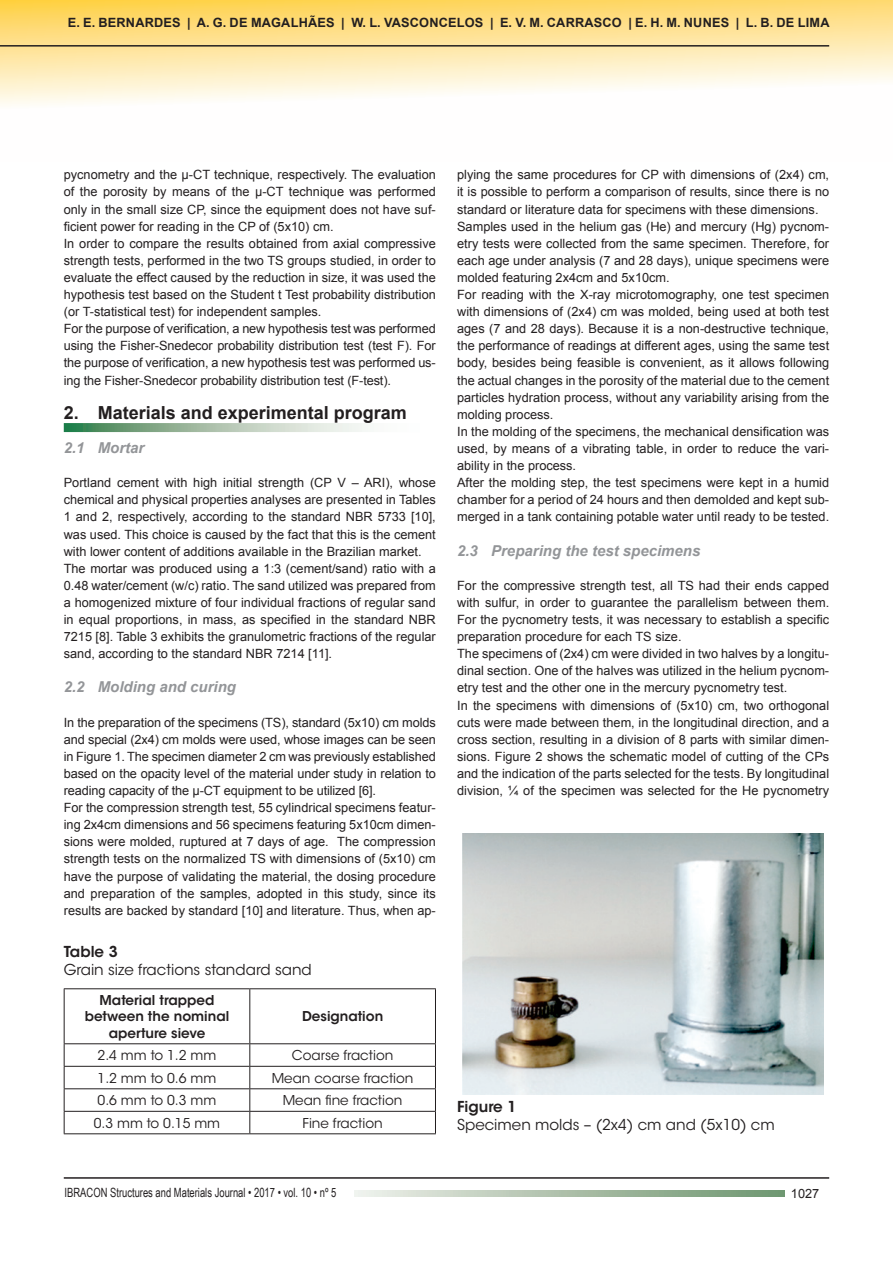
<style>
.page{position:relative;width:893px;height:1263px;background:#fff}
.page>*{position:absolute;margin:0;border:0;box-sizing:border-box;transform-origin:0 0}
.t1{font:700 18px "Arial";color:#231f20}
.t2{font:15px "ITC Avant Garde Std";color:#231f20}
.t3{font:italic 700 15px "Arial";color:#939598}
.t4{font:600 15px "ITC Avant Garde Std";color:#231f20}
.t5{font:13.5px "ITC Avant Garde Std";color:#231f20}
.t6{font:600 13.5px/16.5px "ITC Avant Garde Std";color:#231f20;text-align:center}
.t7{font:12.75px/17.1px "Arial";color:#231f20}
.t8{font:700 12.75px "Arial";letter-spacing:.015em;color:#231f20}
.t9{font:12.75px "Arial Narrow";color:#231f20;scale:.9 1}
</style>
<div class="page">
<svg style="left:0;top:0;width:893px;height:105px"></svg>
<hr style="left:64px;top:1177px;width:765px;height:2px;background:#231f20">
<hr style="left:0;top:45px;width:829px;height:2px;background:#231f20">
<svg style="left:354px;top:1190px;width:431px;height:6px;background:#acc0aa"></svg>
<svg style="left:64px;top:423px;width:299px;height:9px;background:#a2bfa7"></svg>
<hr style="left:64px;top:988px;width:186px;height:1px;background:#231f20">
<hr style="left:64px;top:989px;width:1px;height:54px;background:#231f20">
<hr style="left:250px;top:988px;width:186px;height:1px;background:#231f20">
<hr style="left:249px;top:989px;width:1px;height:54px;background:#231f20">
<hr style="left:435px;top:989px;width:1px;height:54px;background:#231f20">
<hr style="left:64px;top:1043px;width:186px;height:1px;background:#231f20">
<hr style="left:250px;top:1043px;width:186px;height:1px;background:#231f20">
<hr style="left:64px;top:1066px;width:186px;height:1px;background:#231f20">
<hr style="left:250px;top:1066px;width:186px;height:1px;background:#231f20">
<hr style="left:64px;top:1088px;width:186px;height:1px;background:#231f20">
<hr style="left:250px;top:1088px;width:186px;height:1px;background:#231f20">
<hr style="left:64px;top:1111px;width:186px;height:1px;background:#231f20">
<hr style="left:250px;top:1111px;width:186px;height:1px;background:#231f20">
<hr style="left:64px;top:1133px;width:186px;height:1px;background:#231f20">
<hr style="left:250px;top:1133px;width:186px;height:1px;background:#231f20">
<svg style="left:64px;top:1044px;width:1px;height:89px"></svg>
<svg style="left:249px;top:1044px;width:1px;height:89px"></svg>
<svg style="left:435px;top:1044px;width:1px;height:89px"></svg>
<img style="left:462px;top:833px;width:362px;height:261px">
<p class="t8" style="left:68px;top:14px;width:763px">E. E. BERNARDES | A. G. DE MAGALHÃES | W. L. VASCONCELOS | E. V. M. CARRASCO | E. H. M. NUNES | L. B. DE LIMA</p>
<p class="t7" style="left:64px;top:166px;width:374px">pycnometry and the μ-CT technique, respectively. The evaluation of the porosity by means of the μ-CT technique was performed only in the small size CP, since the equipment does not have suf&shy;ficient power for reading in the CP of (5x10) cm.<br>In order to compare the results obtained from axial compressive strength tests, performed in the two TS groups studied, in order to evaluate the effect caused by the reduction in size, it was used the hypothesis test based on the Student t Test probability distribution (or T-statistical test) for independent samples.<br>For the purpose of verification, a new hypothesis test was performed using the Fisher-Snedecor probability distribution test (test F). For the purpose of verification, a new hypothesis test was performed us&shy;ing the Fisher-Snedecor probability distribution test (F-test).</p>
<h1 class="t1" style="left:64px;top:400px;width:345px">2. Materials and experimental program</h1>
<p class="t3" style="left:64px;top:438px;width:82px">2.1 Mortar</p>
<p class="t7" style="left:64px;top:474px;width:374px">Portland cement with high initial strength (CP V – ARI), whose chemical and physical properties analyses are presented in Tables 1 and 2, respectively, according to the standard NBR 5733 [10], was used. This choice is caused by the fact that this is the cement with lower content of additions available in the Brazilian market.<br>The mortar was produced using a 1:3 (cement/sand) ratio with a 0.48 water/cement (w/c) ratio. The sand utilized was prepared from a homogenized mixture of four individual fractions of regular sand in equal proportions, in mass, as specified in the standard NBR 7215 [8]. Table 3 exhibits the granulometric fractions of the regular sand, according to the standard NBR 7214 [11].</p>
<p class="t3" style="left:64px;top:677px;width:174px">2.2 Molding and curing</p>
<p class="t7" style="left:64px;top:714px;width:374px">In the preparation of the specimens (TS), standard (5x10) cm molds and special (2x4) cm molds were used, whose images can be seen in Figure 1. The specimen diameter 2 cm was previously established based on the opacity level of the material under study in relation to reading capacity of the µ-CT equipment to be utilized [6].<br>For the compression strength test, 55 cylindrical specimens featur&shy;ing 2x4cm dimensions and 56 specimens featuring 5x10cm dimen&shy;sions were molded, ruptured at 7 days of age. The compression strength tests on the normalized TS with dimensions of (5x10) cm have the purpose of validating the material, the dosing procedure and preparation of the samples, adopted in this study, since its results are backed by standard [10] and literature. Thus, when ap-</p>
<p class="t4" style="left:64px;top:942px;width:55px">Table 3</p>
<p class="t2" style="left:64px;top:961px;width:250px">Grain size fractions standard sand</p>
<p class="t6" style="left:85px;top:991px;width:146px">Material trapped between the nominal aperture sieve</p>
<p class="t6" style="left:302px;top:1008px;width:83px">Designation</p>
<p class="t5" style="left:98px;top:1047px;width:120px">2.4 mm to 1.2 mm</p>
<p class="t5" style="left:292px;top:1047px;width:103px">Coarse fraction</p>
<p class="t5" style="left:98px;top:1069px;width:120px">1.2 mm to 0.6 mm</p>
<p class="t5" style="left:272px;top:1069px;width:143px">Mean coarse fraction</p>
<p class="t5" style="left:98px;top:1092px;width:120px">0.6 mm to 0.3 mm</p>
<p class="t5" style="left:283px;top:1092px;width:121px">Mean fine fraction</p>
<p class="t5" style="left:94px;top:1114px;width:128px">0.3 mm to 0.15 mm</p>
<p class="t5" style="left:302px;top:1114px;width:82px">Fine fraction</p>
<p class="t7" style="left:457px;top:166px;width:374px">plying the same procedures for CP with dimensions of (2x4) cm, it is possible to perform a comparison of results, since there is no standard or literature data for specimens with these dimensions.<br>Samples used in the helium gas (He) and mercury (Hg) pycnom&shy;etry tests were collected from the same specimen. Therefore, for each age under analysis (7 and 28 days), unique specimens were molded featuring 2x4cm and 5x10cm.<br>For reading with the X-ray microtomography, one test specimen with dimensions of (2x4) cm was molded, being used at both test ages (7 and 28 days). Because it is a non-destructive technique, the performance of readings at different ages, using the same test body, besides being feasible is convenient, as it allows following the actual changes in the porosity of the material due to the cement particles hydration process, without any variability arising from the molding process.<br>In the molding of the specimens, the mechanical densification was used, by means of a vibrating table, in order to reduce the vari&shy;ability in the process.<br>After the molding step, the test specimens were kept in a humid chamber for a period of 24 hours and then demolded and kept sub&shy;merged in a tank containing potable water until ready to be tested.</p>
<p class="t3" style="left:457px;top:540px;width:245px">2.3 Preparing the test specimens</p>
<p class="t7" style="left:457px;top:577px;width:374px">For the compressive strength test, all TS had their ends capped with sulfur, in order to guarantee the parallelism between them.<br>For the pycnometry tests, it was necessary to establish a specific preparation procedure for each TS size.<br>The specimens of (2x4) cm were divided in two halves by a longitu&shy;dinal section. One of the halves was utilized in the helium pycnom&shy;etry test and the other one in the mercury pycnometry test.<br>In the specimens with dimensions of (5x10) cm, two orthogonal cuts were made between them, in the longitudinal direction, and a cross section, resulting in a division of 8 parts with similar dimen&shy;sions. Figure 2 shows the schematic model of cutting of the CPs and the indication of the parts selected for the tests. By longitudinal division, ¼ of the specimen was selected for the He pycnometry</p>
<p class="t4" style="left:457px;top:1097px;width:61px">Figure 1</p>
<p class="t2" style="left:457px;top:1116px;width:319px">Specimen molds – (2x4) cm and (5x10) cm</p>
<p class="t9" style="left:65px;top:1183px;width:303px">IBRACON Structures and Materials Journal • 2017 • vol. 10 • nº 5</p>
<p class="t7" style="left:791px;top:1185px;width:30px">1027</p>
</div>
